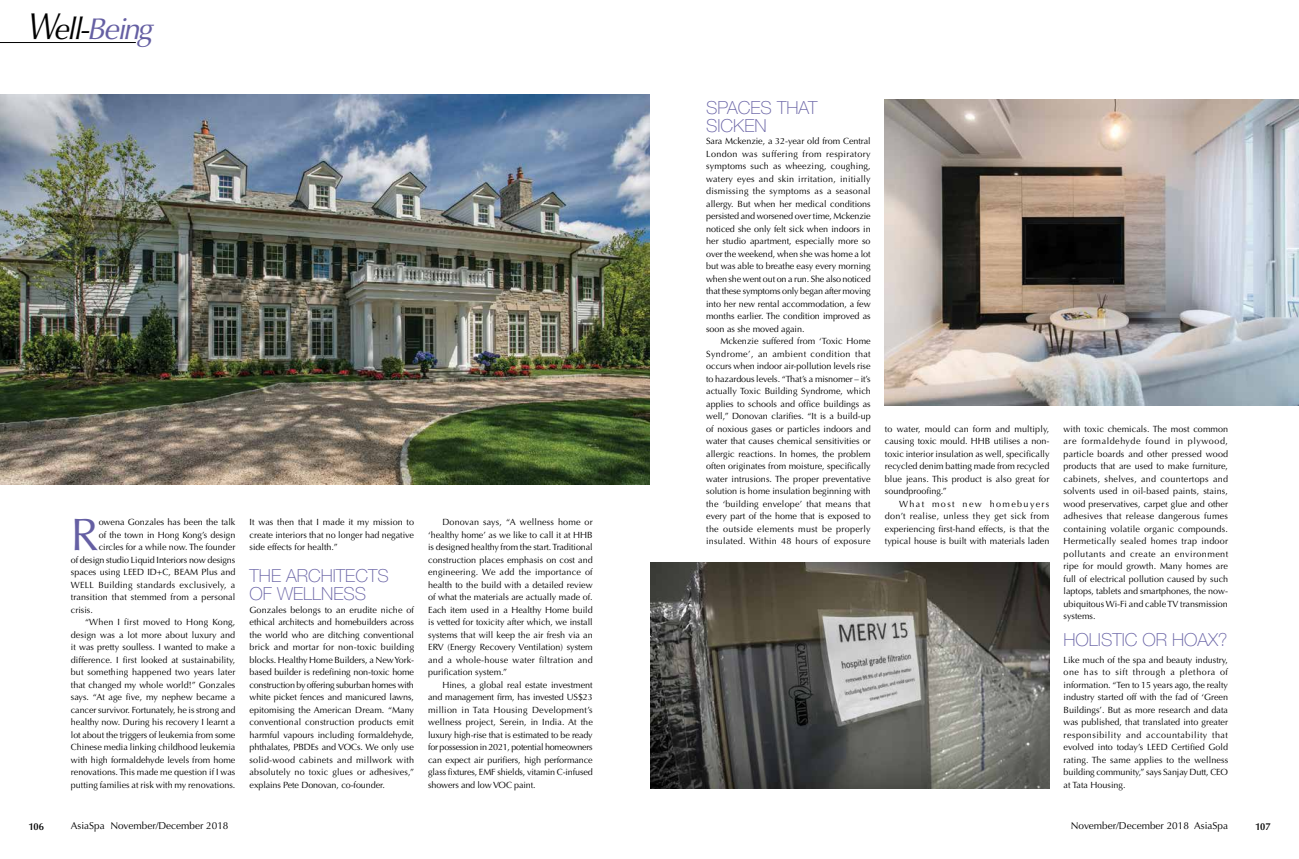
<style>
.page{position:relative;width:1299px;height:859px;background:#fff}
.page>*{position:absolute;margin:0;border:0;box-sizing:border-box;transform-origin:0 0}
.t1{font:45.5px "Optima";color:#655fa3}
.t2{font:italic 30px "Optima";letter-spacing:-.06em;color:#655fa3}
.t3{font:100 18px/18px "Helvetica Neue";color:#655fa3}
.t4{font:10px "Optima";color:#000}
.t5{font:600 10px "Optima";color:#000}
.t6{font:9px/12.5px "Optima";color:#000;text-align:justify}
.t7{font:9px "Optima";letter-spacing:.025em;color:#000}
.t8{font:9px "Optima";letter-spacing:.02em;color:#000}
.s1{font-size:37.5px;color:#000}
.s2{color:#000}
</style>
<div class="page">
<img style="left:884px;top:100px;width:414px;height:305px">
<img style="left:0;top:94px;width:649px;height:391px">
<img style="left:650px;top:563px;width:399px;height:225px">
<hr style="left:0;top:42px;width:136px;height:1px;background:#000">
<h2 class="t2" style="left:27px;top:11px;width:126px"><span class="s1">W</span><span class="s2">ell-</span>Being</h2>
<h1 class="t1" style="left:71px;top:509px;width:29px">R</h1>
<p class="t6" style="left:99px;top:516px;width:138px">owena Gonzales has been the talk</p>
<p class="t6" style="left:99px;top:529px;width:138px">of the town in Hong Kong’s design</p>
<p class="t6" style="left:99px;top:541px;width:138px">circles for a while now. The founder</p>
<p class="t6" style="left:71px;top:554px;width:166px">of design studio Liquid Interiors now designs</p>
<p class="t6" style="left:71px;top:566px;width:166px">spaces using LEED ID+C, BEAM Plus and</p>
<p class="t7" style="left:71px;top:580px;width:166px">WELL Building standards exclusively, a</p>
<p class="t6" style="left:71px;top:591px;width:166px">transition that stemmed from a personal</p>
<p class="t6" style="left:71px;top:604px;width:24px">crisis.</p>
<p class="t8" style="left:85px;top:617px;width:152px">“When I first moved to Hong Kong,</p>
<p class="t6" style="left:71px;top:629px;width:166px">design was a lot more about luxury and</p>
<p class="t6" style="left:71px;top:641px;width:166px">it was pretty soulless. I wanted to make a</p>
<p class="t6" style="left:71px;top:654px;width:166px">difference. I first looked at sustainability,</p>
<p class="t6" style="left:71px;top:666px;width:166px">but something happened two years later</p>
<p class="t6" style="left:71px;top:679px;width:166px">that changed my whole world!” Gonzales</p>
<p class="t6" style="left:71px;top:691px;width:166px">says. “At age five, my nephew became a</p>
<p class="t6" style="left:71px;top:704px;width:166px">cancer survivor. Fortunately, he is strong and</p>
<p class="t6" style="left:71px;top:716px;width:166px">healthy now. During his recovery I learnt a</p>
<p class="t6" style="left:71px;top:729px;width:166px">lot about the triggers of leukemia from some</p>
<p class="t6" style="left:71px;top:741px;width:166px">Chinese media linking childhood leukemia</p>
<p class="t6" style="left:71px;top:754px;width:166px">with high formaldehyde levels from home</p>
<p class="t6" style="left:71px;top:766px;width:166px">renovations. This made me question if I was</p>
<p class="t6" style="left:71px;top:779px;width:166px">putting families at risk with my renovations.</p>
<p class="t6" style="left:249px;top:516px;width:166px">It was then that I made it my mission to create interiors that no longer had negative side effects for health.”</p>
<h3 class="t3" style="left:249px;top:567px;width:141px">THE ARCHITECTS<br>OF WELLNESS</h3>
<p class="t6" style="left:249px;top:604px;width:166px">Gonzales belongs to an erudite niche of ethical architects and homebuilders across the world who are ditching conventional brick and mortar for non-toxic building blocks. Healthy Home Builders, a New York&shy;based builder is redefining non-toxic home construction by offering suburban homes with white picket fences and manicured lawns, epitomising the American Dream. “Many conventional construction products emit harmful vapours including formaldehyde, phthalates, PBDEs and VOCs. We only use solid-wood cabinets and millwork with absolutely no toxic glues or adhesives,” explains Pete Donovan, co-founder.</p>
<p class="t6" style="left:428px;top:516px;width:166px;text-indent:14px">Donovan says, “A wellness home or ‘healthy home’ as we like to call it at HHB is designed healthy from the start. Traditional construction places emphasis on cost and engineering. We add the importance of health to the build with a detailed review of what the materials are actually made of.<br>Each item used in a Healthy Home build is vetted for toxicity after which, we install systems that will keep the air fresh via an ERV (Energy Recovery Ventilation) system and a whole-house water filtration and purification system.”</p>
<p class="t6" style="left:428px;top:679px;width:166px;text-indent:14px">Hines, a global real estate investment and management firm, has invested US$23 million in Tata Housing Development’s wellness project, Serein, in India. At the luxury high-rise that is estimated to be ready for possession in 2021, potential homeowners can expect air purifiers, high performance glass fixtures, EMF shields, vitamin C-infused showers and low VOC paint.</p>
<h3 class="t3" style="left:706px;top:98px;width:113px">SPACES THAT<br>SICKEN</h3>
<p class="t6" style="left:706px;top:135px;width:166px">Sara Mckenzie, a 32-year old from Central London was suffering from respiratory symptoms such as wheezing, coughing, watery eyes and skin irritation, initially dismissing the symptoms as a seasonal allergy. But when her medical conditions persisted and worsened over time, Mckenzie noticed she only felt sick when indoors in her studio apartment, especially more so over the weekend, when she was home a lot but was able to breathe easy every morning when she went out on a run. She also noticed that these symptoms only began after moving into her new rental accommodation, a few months earlier. The condition improved as soon as she moved again.</p>
<p class="t6" style="left:706px;top:335px;width:166px;text-indent:14px">Mckenzie suffered from ‘Toxic Home Syndrome’, an ambient condition that occurs when indoor air-pollution levels rise to hazardous levels. “That’s a misnomer – it’s actually Toxic Building Syndrome, which applies to schools and office buildings as well,” Donovan clarifies. “It is a build-up of noxious gases or particles indoors and water that causes chemical sensitivities or allergic reactions. In homes, the problem often originates from moisture, specifically water intrusions. The proper preventative solution is home insulation beginning with the ‘building envelope’ that means that every part of the home that is exposed to the outside elements must be properly insulated. Within 48 hours of exposure</p>
<p class="t6" style="left:884px;top:423px;width:166px">to water, mould can form and multiply, causing toxic mould. HHB utilises a non&shy;toxic interior insulation as well, specifically recycled denim batting made from recycled blue jeans. This product is also great for soundproofing.”</p>
<p class="t6" style="left:884px;top:498px;width:166px;text-indent:14px">What most new homebuyers don’t realise, unless they get sick from experiencing first-hand effects, is that the typical house is built with materials laden</p>
<p class="t6" style="left:1063px;top:423px;width:166px">with toxic chemicals. The most common are formaldehyde found in plywood, particle boards and other pressed wood products that are used to make furniture, cabinets, shelves, and countertops and solvents used in oil-based paints, stains, wood preservatives, carpet glue and other adhesives that release dangerous fumes containing volatile organic compounds.<br>Hermetically sealed homes trap indoor pollutants and create an environment ripe for mould growth. Many homes are full of electrical pollution caused by such laptops, tablets and smartphones, the now&shy;ubiquitous Wi-Fi and cable TV transmission systems.</p>
<h3 class="t3" style="left:1063px;top:630px;width:165px">HOLISTIC OR HOAX?</h3>
<p class="t6" style="left:1063px;top:653px;width:166px">Like much of the spa and beauty industry, one has to sift through a plethora of information. “Ten to 15 years ago, the realty industry started off with the fad of ‘Green Buildings’. But as more research and data was published, that translated into greater responsibility and accountability that evolved into today’s LEED Certified Gold rating. The same applies to the wellness building community,” says Sanjay Dutt, CEO at Tata Housing.</p>
<p class="t5" style="left:28px;top:820px;width:17px">106</p>
<p class="t4" style="left:71px;top:820px;width:159px">AsiaSpa November/December 2018</p>
<p class="t4" style="left:1070px;top:820px;width:159px">November/December 2018 AsiaSpa</p>
<p class="t5" style="left:1254px;top:820px;width:17px">107</p>
</div>
